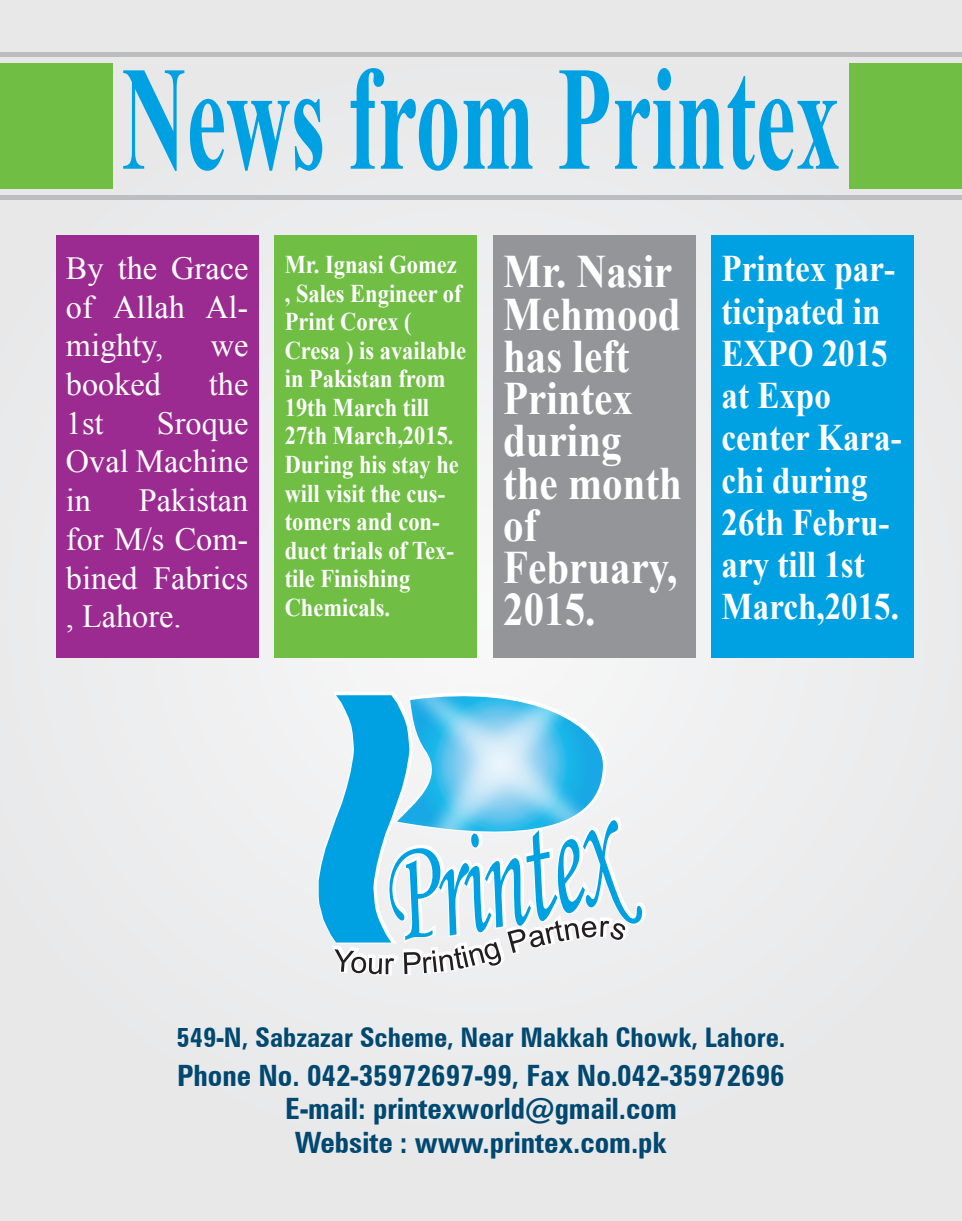
<style>
.page{position:relative;width:962px;height:1221px;background:#fff}
.page>*{position:absolute;margin:0;border:0;box-sizing:border-box;transform-origin:0 0}
.t1{font:700 148.5px "Times New Roman";color:#00a1e3;scale:.6 1}
.t2{font:700 46.5px/42.2px "Times New Roman";color:#fff;scale:.88 1}
.t3{font:700 37.5px/42.3px "Times New Roman";color:#fff;scale:.88 1}
.t4{font:32.25px/38.7px "Times New Roman";color:#fff;text-align:justify}
.t5{font:700 condensed 29.4px/33.8px "Zurich BT";color:#004870;text-align:center}
.t6{font:700 condensed 27px "Zurich BT";color:#004870}
.t7{font:700 25.5px/28.5px "Times New Roman";color:#fff;scale:.88 1}
</style>
<div class="page">
<div style="left:0;top:0;width:961px;height:1220px;background:#e9eaeb"></div>
<div style="left:0;top:63px;width:113px;height:125px;background:#70be44"></div>
<div style="left:848px;top:63px;width:113px;height:125px;background:#70be44"></div>
<div style="left:0;top:195px;width:961px;height:5px;background:#bcbdc0"></div>
<hr style="left:0;top:53px;width:961px;height:4px;background:#bcbdc0">
<div style="left:56px;top:235px;width:202px;height:422px;background:#9b2b91"></div>
<div style="left:275px;top:235px;width:202px;height:422px;background:#70be44"></div>
<div style="left:493px;top:235px;width:202px;height:422px;background:#939598"></div>
<div style="left:711px;top:235px;width:202px;height:422px;background:#00a1e3"></div>
<svg style="left:315px;top:450px;width:333px;height:524px"></svg>
<h1 class="t1" style="left:122px;top:16px;width:1197px">News from Printex</h1>
<p class="t4" style="left:66px;top:248px;width:184px">By the Grace of Allah Al&shy;mighty,</p>
<p class="t4" style="left:211px;top:325px;width:39px">we</p>
<p class="t4" style="left:66px;top:364px;width:96px">booked</p>
<p class="t4" style="left:209px;top:364px;width:41px">the</p>
<p class="t4" style="left:66px;top:403px;width:39px">1st</p>
<p class="t4" style="left:66px;top:403px;width:184px;text-indent:91px">Sroque Oval Machine in</p>
<p class="t4" style="left:66px;top:480px;width:184px;text-indent:73px">Pakistan for M/s Com&shy;bined Fabrics , Lahore.</p>
<p class="t7" style="left:285px;top:250px;width:207px">Mr. Ignasi Gomez , Sales Engineer of<br>Print Corex (<br>Cresa ) is available in Pakistan from<br>19th March till<br>27th March,2015.<br>During his stay he will visit the cus&shy;tomers and con&shy;duct trials of Tex&shy;tile Finishing<br>Chemicals.</p>
<h2 class="t2" style="left:503px;top:249px;width:204px">Mr. Nasir<br>Mehmood has left<br>Printex during the month of<br>February,<br>2015.</h2>
<h3 class="t3" style="left:721px;top:247px;width:206px">Printex par&shy;ticipated in<br>EXPO 2015 at Expo center Kara&shy;chi during<br>26th Febru&shy;ary till 1st<br>March,2015.</h3>
<p class="t6" style="left:176px;top:1020px;width:610px">549-N, Sabzazar Scheme, Near Makkah Chowk, Lahore.</p>
<p class="t5" style="left:177px;top:1058px;width:609px">Phone No. 042-35972697-99, Fax No.042-35972696</p>
<p class="t5" style="left:285px;top:1091px;width:393px">E-mail: printexworld@gmail.com<br>Website : www.printex.com.pk</p>
</div>
